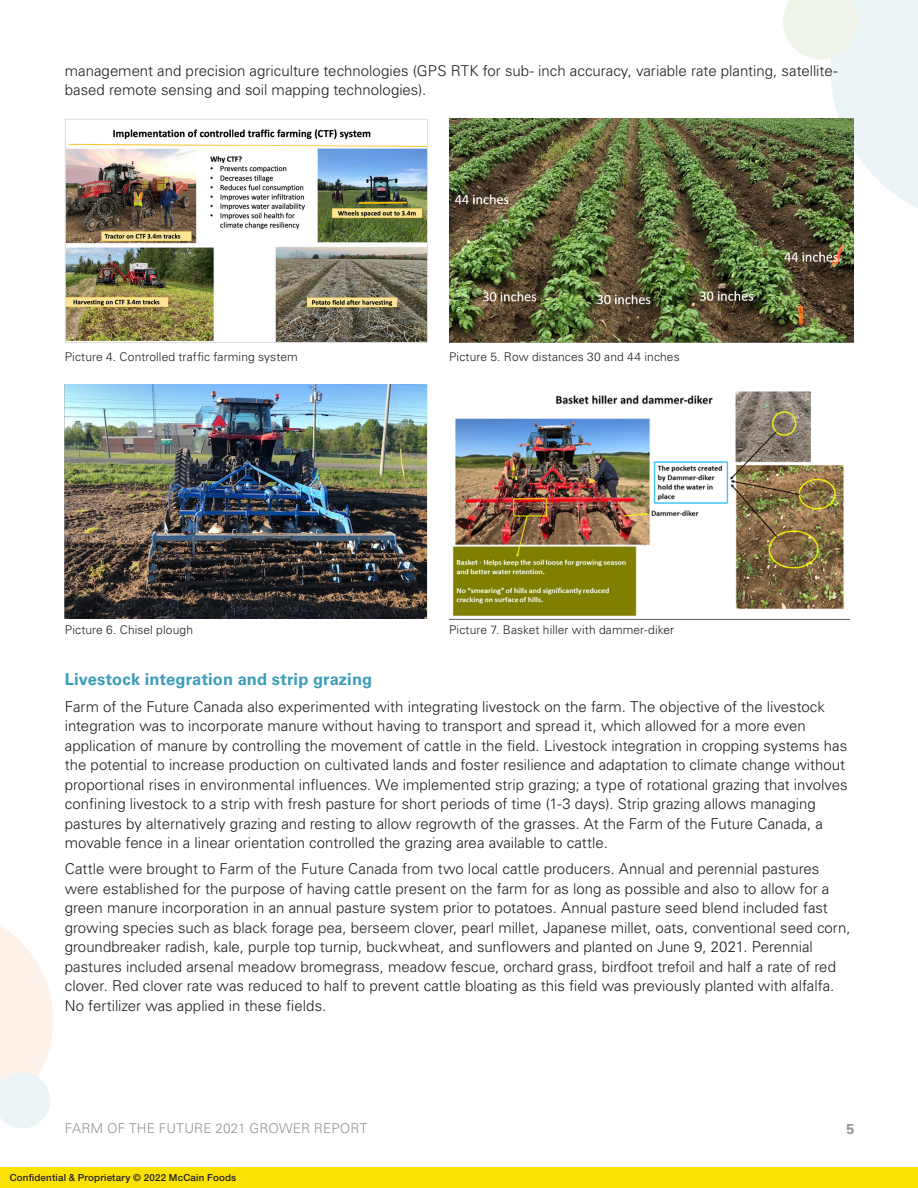
<style>
.page{position:relative;width:918px;height:1188px;background:#fff}
.page>*{position:absolute;margin:0;border:0;box-sizing:border-box;transform-origin:0 0}
.Subtitle_II{font:700 16.5px "Univers LT Std";letter-spacing:.005em;color:#3b9db9}
.Body{font:300 15px/19.5px "Univers LT Std";color:#231f20}
.t1{font:700 14.25px "Univers LT Std";color:#939598}
.t2{font:300 13.5px "Univers LT Std";letter-spacing:.01em;color:#939598}
.Figure___Text{font:300 12px "Univers LT Std";letter-spacing:.01em;color:#231f20}
.t3{font:500 9.75px "Helvetica Neue LT Std";letter-spacing:.025em;color:#231f20}
</style>
<div class="page">
<div style="left:0;top:1167px;width:918px;height:21px;background:#fae106"></div>
<svg style="left:783px;top:0;width:135px;height:225px"></svg>
<svg style="left:0;top:926px;width:53px;height:202px"></svg>
<img style="left:67px;top:129px;width:359px;height:212px">
<div style="left:65px;top:119px;width:363px;height:224px;border:1px solid #dedddc"></div>
<img style="left:65px;top:384px;width:363px;height:235px">
<img style="left:449px;top:119px;width:404px;height:223px">
<img style="left:449px;top:391px;width:400px;height:229px">
<p class="Body" style="left:65px;top:61px;width:774px">management and precision agriculture technologies (GPS RTK for sub- inch accuracy, variable rate planting, satellite&shy;based remote sensing and soil mapping technologies).</p>
<p class="Figure___Text" style="left:65px;top:349px;width:234px">Picture 4. Controlled traffic farming system</p>
<p class="Figure___Text" style="left:65px;top:622px;width:130px">Picture 6. Chisel plough</p>
<p class="Figure___Text" style="left:449px;top:349px;width:232px">Picture 5. Row distances 30 and 44 inches</p>
<p class="Figure___Text" style="left:449px;top:622px;width:227px">Picture 7. Basket hiller with dammer-diker</p>
<p class="Subtitle_II" style="left:65px;top:670px;width:309px">Livestock integration and strip grazing</p>
<p class="Body" style="left:65px;top:697px;width:784px">Farm of the Future Canada also experimented with integrating livestock on the farm. The objective of the livestock integration was to incorporate manure without having to transport and spread it, which allowed for a more even application of manure by controlling the movement of cattle in the field. Livestock integration in cropping systems has the potential to increase production on cultivated lands and foster resilience and adaptation to climate change without proportional rises in environmental influences. We implemented strip grazing; a type of rotational grazing that involves confining livestock to a strip with fresh pasture for short periods of time (1-3 days). Strip grazing allows managing pastures by alternatively grazing and resting to allow regrowth of the grasses. At the Farm of the Future Canada, a movable fence in a linear orientation controlled the grazing area available to cattle.</p>
<p class="Body" style="left:65px;top:859px;width:787px">Cattle were brought to Farm of the Future Canada from two local cattle producers. Annual and perennial pastures were established for the purpose of having cattle present on the farm for as long as possible and also to allow for a green manure incorporation in an annual pasture system prior to potatoes. Annual pasture seed blend included fast growing species such as black forage pea, berseem clover, pearl millet, Japanese millet, oats, conventional seed corn, groundbreaker radish, kale, purple top turnip, buckwheat, and sunflowers and planted on June 9, 2021. Perennial pastures included arsenal meadow bromegrass, meadow fescue, orchard grass, birdfoot trefoil and half a rate of red clover. Red clover rate was reduced to half to prevent cattle bloating as this field was previously planted with alfalfa.<br>No fertilizer was applied in these fields.</p>
<p class="t2" style="left:65px;top:1120px;width:304px">FARM OF THE FUTURE 2021 GROWER REPORT</p>
<p class="t1" style="left:846px;top:1120px;width:9px">5</p>
<p class="t3" style="left:10px;top:1171px;width:228px">Confidential &amp; Proprietary © 2022 McCain Foods</p>
</div>
